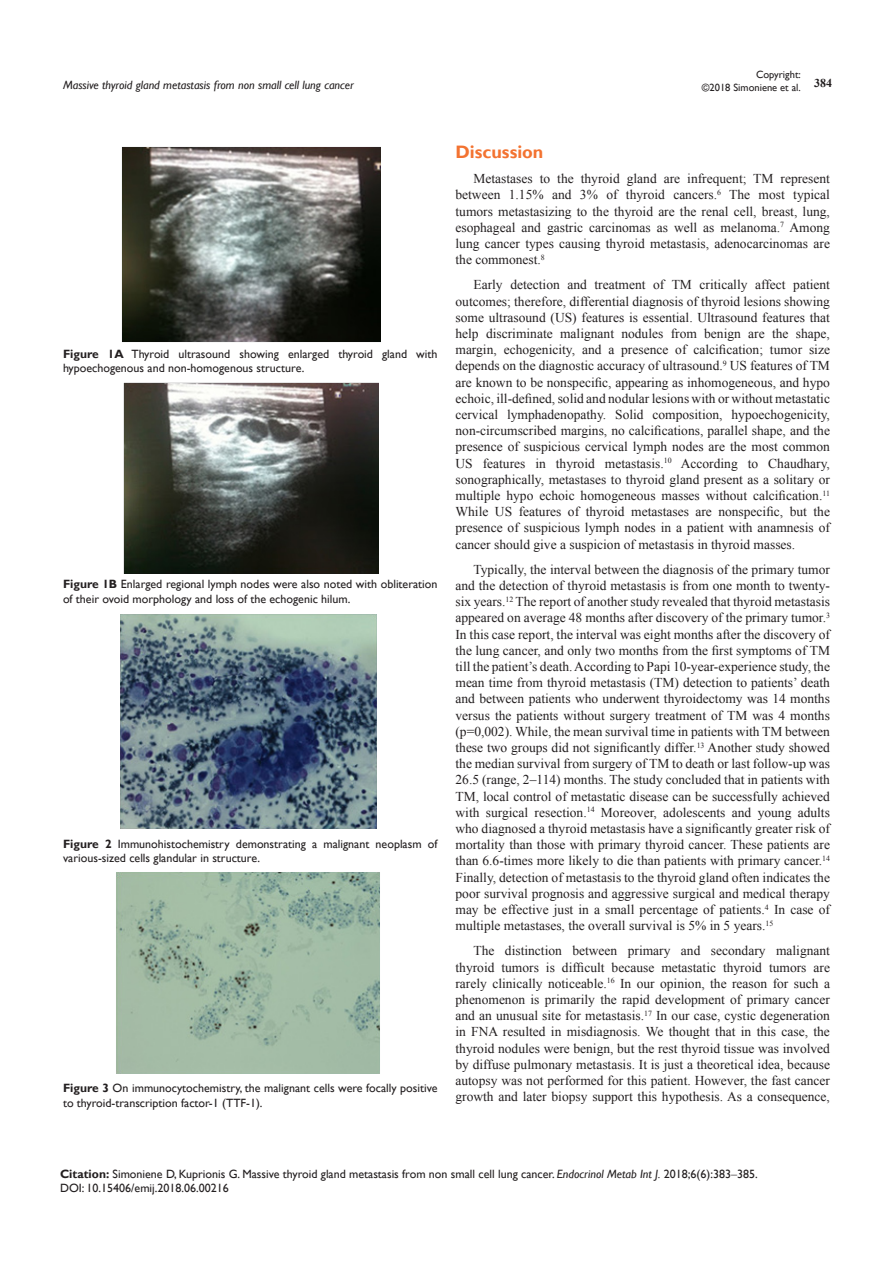
<style>
.page{position:relative;width:893px;height:1263px;background:#fff}
.page>*{position:absolute;margin:0;border:0;box-sizing:border-box;transform-origin:0 0}
.List_Paragraph{font:700 18px "Gill Sans";color:#f37331}
.List_Paragraph-2{font:13.5px/16.2px "Times New Roman";color:#231f20;text-align:justify}
.Citation{font:12px/14.4px "Gill Sans";color:#231f20}
.t1{font:italic 12px "Gill Sans";color:#231f20}
.t2{font:700 12px "Times New Roman";color:#231f20}
.t3{font:10.5px/12.6px "Gill Sans";color:#231f20;text-align:right}
.s1{font-weight:700}
.s2{font-style:italic}
.s3{font-family:"Times New Roman"}
</style>
<div class="page">
<img style="left:121px;top:147px;width:260px;height:195px">
<img style="left:123px;top:383px;width:256px;height:191px">
<img style="left:120px;top:614px;width:256px;height:215px">
<img style="left:116px;top:872px;width:264px;height:202px">
<p class="t3" style="left:702px;top:69px;width:100px">Copyright:<br>©2018 Simoniene et al.</p>
<p class="t1" style="left:63px;top:78px;width:292px">Massive thyroid gland metastasis from non small cell lung cancer</p>
<p class="t2" style="left:814px;top:75px;width:19px">384</p>
<p class="Citation" style="left:63px;top:347px;width:376px"><span class="s1">Figure 1A</span> Thyroid ultrasound showing enlarged thyroid gland with hypoechogenous and non-homogenous structure.</p>
<p class="Citation" style="left:63px;top:577px;width:376px"><span class="s1">Figure 1B</span> Enlarged regional lymph nodes were also noted with obliteration of their ovoid morphology and loss of the echogenic hilum.</p>
<p class="Citation" style="left:63px;top:836px;width:376px"><span class="s1">Figure 2</span> Immunohistochemistry demonstrating a malignant neoplasm of various-sized cells glandular in structure.</p>
<p class="Citation" style="left:63px;top:1081px;width:376px"><span class="s1">Figure 3</span> On immunocytochemistry, the malignant cells were focally positive to thyroid-transcription factor-1 (TTF-1).</p>
<p class="List_Paragraph" style="left:455px;top:141px;width:89px">Discussion</p>
<p class="List_Paragraph-2" style="left:455px;top:170px;width:376px;text-indent:18px">Metastases to the thyroid gland are infrequent; TM represent between 1.15% and 3% of thyroid cancers.<sup>6</sup> The most typical tumors metastasizing to the thyroid are the renal cell, breast, lung, esophageal and gastric carcinomas as well as melanoma.<sup>7</sup> Among lung cancer types causing thyroid metastasis, adenocarcinomas are the commonest.<sup>8</sup></p>
<p class="List_Paragraph-2" style="left:455px;top:277px;width:376px;text-indent:18px">Early detection and treatment of TM critically affect patient outcomes; therefore, differential diagnosis of thyroid lesions showing some ultrasound (US) features is essential. Ultrasound features that help discriminate malignant nodules from benign are the shape, margin, echogenicity, and a presence of calcification; tumor size depends on the diagnostic accuracy of ultrasound.<sup>9</sup> US features of TM are known to be nonspecific, appearing as inhomogeneous, and hypo echoic, ill-defined, solid and nodular lesions with or without metastatic cervical lymphadenopathy. Solid composition, hypoechogenicity, non-circumscribed margins, no calcifications, parallel shape, and the presence of suspicious cervical lymph nodes are the most common US features in thyroid metastasis.<sup>10</sup> According to Chaudhary, sonographically, metastases to thyroid gland present as a solitary or multiple hypo echoic homogeneous masses without calcification.<sup>11<br></sup>While US features of thyroid metastases are nonspecific, but the presence of suspicious lymph nodes in a patient with anamnesis of cancer should give a suspicion of metastasis in thyroid masses.</p>
<p class="List_Paragraph-2" style="left:455px;top:561px;width:376px;text-indent:18px">Typically, the interval between the diagnosis of the primary tumor and the detection of thyroid metastasis is from one month to twenty&shy;six years.<sup>12</sup> The report of another study revealed that thyroid metastasis appeared on average 48 months after discovery of the primary tumor.<sup>3<br></sup>In this case report, the interval was eight months after the discovery of the lung cancer, and only two months from the first symptoms of TM till the patient’s death. According to Papi 10-year-experience study, the mean time from thyroid metastasis (TM) detection to patients’ death and between patients who underwent thyroidectomy was 14 months versus the patients without surgery treatment of TM was 4 months (p=0,002). While, the mean survival time in patients with TM between these two groups did not significantly differ.<sup>13</sup> Another study showed the median survival from surgery of TM to death or last follow-up was 26.5 (range, 2–114) months. The study concluded that in patients with TM, local control of metastatic disease can be successfully achieved with surgical resection.<sup>14</sup> Moreover, adolescents and young adults who diagnosed a thyroid metastasis have a significantly greater risk of mortality than those with primary thyroid cancer. These patients are than 6.6-times more likely to die than patients with primary cancer.<sup>14<br></sup>Finally, detection of metastasis to the thyroid gland often indicates the poor survival prognosis and aggressive surgical and medical therapy may be effective just in a small percentage of patients.<sup>4</sup> In case of multiple metastases, the overall survival is 5% in 5 years.<sup>15</sup></p>
<p class="List_Paragraph-2" style="left:455px;top:943px;width:376px;text-indent:18px">The distinction between primary and secondary malignant thyroid tumors is difficult because metastatic thyroid tumors are rarely clinically noticeable.<sup>16</sup> In our opinion, the reason for such a phenomenon is primarily the rapid development of primary cancer and an unusual site for metastasis.<sup>17</sup> In our case, cystic degeneration in FNA resulted in misdiagnosis. We thought that in this case, the thyroid nodules were benign, but the rest thyroid tissue was involved by diffuse pulmonary metastasis. It is just a theoretical idea, because autopsy was not performed for this patient. However, the fast cancer growth and later biopsy support this hypothesis. As a consequence,</p>
<p class="Citation" style="left:60px;top:1167px;width:699px"><span class="s1">Citation:</span> Simoniene D, Kuprionis G. Massive thyroid gland metastasis from non small cell lung cancer. <span class="s2">Endocrinol Metab Int J.</span> 2018;6(6):383<span class="s3">‒</span>385.</p>
<p class="Citation" style="left:60px;top:1181px;width:170px">DOI: 10.15406/emij.2018.06.00216</p>
</div>
